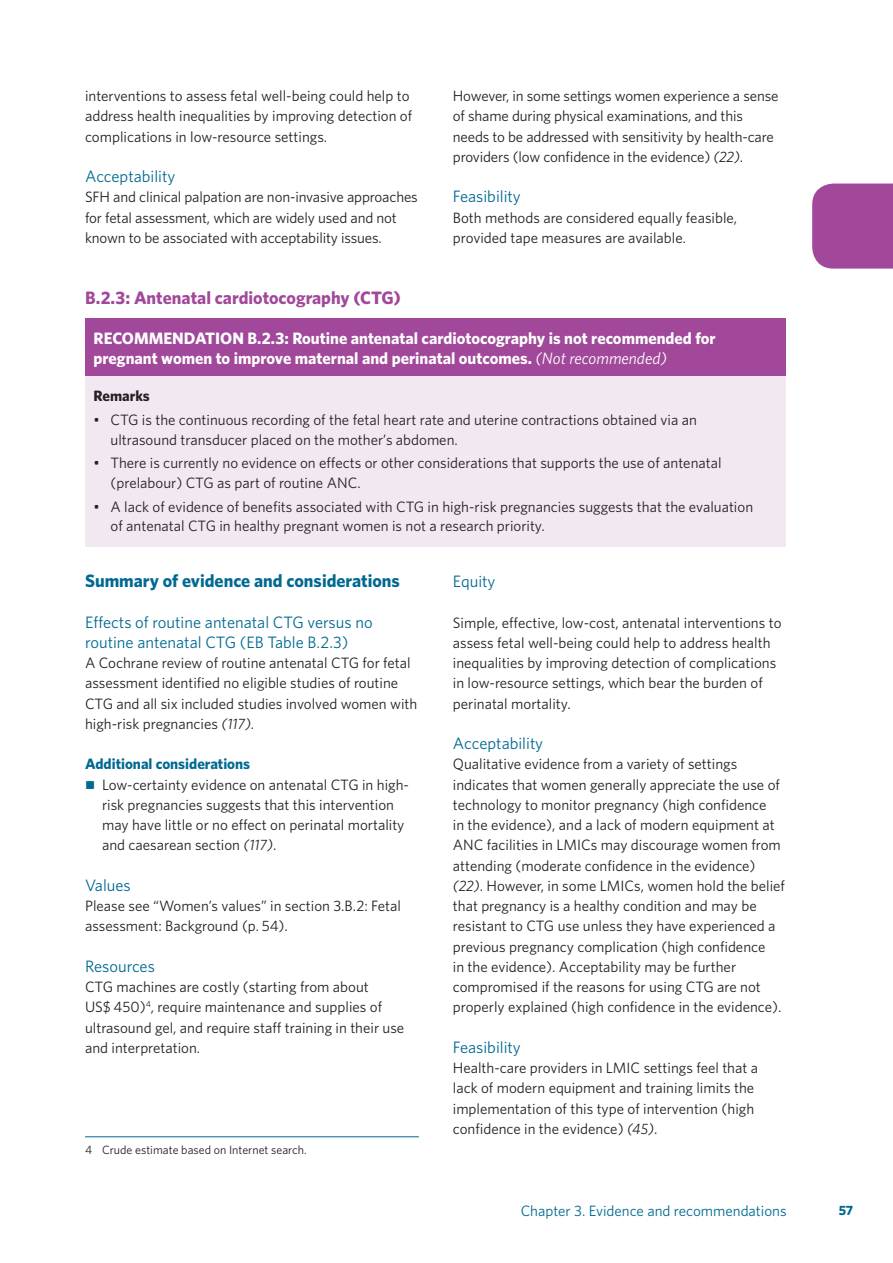
<style>
.page{position:relative;width:893px;height:1263px;background:#fff}
.page>*{position:absolute;margin:0;border:0;box-sizing:border-box;transform-origin:0 0}
.heading_level_2_abov{font:700 18px "Whitney";color:#a1489b}
.heading_level_2{font:700 18px "Whitney";color:#006991}
.heading_level_3{font:16.5px/20.2px "Whitney";color:#006991}
.recommendations_-_he{font:700 16.5px/19.8px "Whitney";color:#fff}
.body{font:15px/20.2px "Whitney";color:#231f20}
.t1{font:15px "Whitney";color:#006991}
.heading_level_4__int{font:700 15px "Whitney";color:#006991}
.table_body{font:700 15px "Whitney";color:#231f20}
.t2{font:700 13.5px "Whitney";color:#006991}
.footnote{font:12px "Whitney";color:#231f20}
.s1{font-style:italic}
.s2{font-weight:400;font-style:italic}
.s3{color:#006991}
</style>
<div class="page">
<div style="left:812px;top:184px;width:81px;height:85px;background:#a1489b"></div>
<div style="left:85px;top:318px;width:700px;height:59px;background:#a1489b"></div>
<div style="left:85px;top:377px;width:700px;height:170px;background:#f2e8f2"></div>
<hr style="left:85px;top:1136px;width:334px;height:1px;background:#006991">
<p class="body" style="left:85px;top:85px;width:329px">interventions to assess fetal well-being could help to address health inequalities by improving detection of complications in low-resource settings.</p>
<p class="heading_level_3" style="left:85px;top:166px;width:92px">Acceptability</p>
<p class="body" style="left:85px;top:187px;width:334px">SFH and clinical palpation are non-invasive approaches for fetal assessment, which are widely used and not known to be associated with acceptability issues.</p>
<p class="body" style="left:453px;top:85px;width:327px">However, in some settings women experience a sense of shame during physical examinations, and this needs to be addressed with sensitivity by health-care providers (low confidence in the evidence) <span class="s1">(22)</span>.</p>
<p class="heading_level_3" style="left:453px;top:186px;width:69px">Feasibility</p>
<p class="body" style="left:453px;top:207px;width:286px">Both methods are considered equally feasible, provided tape measures are available.</p>
<p class="heading_level_2_abov" style="left:85px;top:285px;width:317px">B.2.3: Antenatal cardiotocography (CTG)</p>
<p class="recommendations_-_he" style="left:94px;top:328px;width:624px">RECOMMENDATION B.2.3: Routine antenatal cardiotocography is not recommended for pregnant women to improve maternal and perinatal outcomes. <span class="s2">(Not recommended)</span></p>
<p class="table_body" style="left:94px;top:386px;width:58px">Remarks</p>
<p class="body" style="left:111px;top:410px;width:588px;line-height:19.5px;text-indent:-17px">• CTG is the continuous recording of the fetal heart rate and uterine contractions obtained via an ultrasound transducer placed on the mother’s abdomen.</p>
<p class="body" style="left:111px;top:453px;width:613px;line-height:19.5px;text-indent:-17px">• There is currently no evidence on effects or other considerations that supports the use of antenatal (prelabour) CTG as part of routine ANC.</p>
<p class="body" style="left:111px;top:496px;width:644px;line-height:19.5px;text-indent:-17px">• A lack of evidence of benefits associated with CTG in high-risk pregnancies suggests that the evaluation of antenatal CTG in healthy pregnant women is not a research priority.</p>
<p class="heading_level_2" style="left:85px;top:569px;width:316px">Summary of evidence and considerations</p>
<p class="heading_level_3" style="left:85px;top:611px;width:289px">Effects of routine antenatal CTG versus no routine antenatal CTG (EB Table B.2.3)</p>
<p class="body" style="left:85px;top:652px;width:334px">A Cochrane review of routine antenatal CTG for fetal assessment identified no eligible studies of routine CTG and all six included studies involved women with high-risk pregnancies <span class="s1">(117)</span>.</p>
<p class="heading_level_4__int" style="left:85px;top:754px;width:167px">Additional considerations</p>
<p class="body" style="left:102px;top:774px;width:308px;text-indent:-17px"><span class="s3">■</span> Low-certainty evidence on antenatal CTG in high&shy;risk pregnancies suggests that this intervention may have little or no effect on perinatal mortality and caesarean section <span class="s1">(117)</span>.</p>
<p class="heading_level_3" style="left:85px;top:875px;width:47px">Values</p>
<p class="body" style="left:85px;top:895px;width:317px">Please see “Women’s values” in section 3.B.2: Fetal assessment: Background (p. 54).</p>
<p class="heading_level_3" style="left:85px;top:956px;width:71px">Resources</p>
<p class="body" style="left:85px;top:976px;width:321px">CTG machines are costly (starting from about<br>US$ 450)<sup>4</sup>, require maintenance and supplies of ultrasound gel, and require staff training in their use and interpretation.</p>
<p class="footnote" style="left:85px;top:1142px;width:223px">4 Crude estimate based on Internet search.</p>
<p class="heading_level_3" style="left:453px;top:571px;width:44px">Equity</p>
<p class="body" style="left:453px;top:612px;width:330px">Simple, effective, low-cost, antenatal interventions to assess fetal well-being could help to address health inequalities by improving detection of complications in low-resource settings, which bear the burden of perinatal mortality.</p>
<p class="heading_level_3" style="left:453px;top:733px;width:92px">Acceptability</p>
<p class="body" style="left:453px;top:754px;width:334px">Qualitative evidence from a variety of settings indicates that women generally appreciate the use of technology to monitor pregnancy (high confidence<br>in the evidence), and a lack of modern equipment at ANC facilities in LMICs may discourage women from attending (moderate confidence in the evidence) <span class="s1">(22)</span>. However, in some LMICs, women hold the belief that pregnancy is a healthy condition and may be resistant to CTG use unless they have experienced a previous pregnancy complication (high confidence<br>in the evidence). Acceptability may be further compromised if the reasons for using CTG are not properly explained (high confidence in the evidence).</p>
<p class="heading_level_3" style="left:453px;top:1037px;width:69px">Feasibility</p>
<p class="body" style="left:453px;top:1057px;width:307px">Health-care providers in LMIC settings feel that a lack of modern equipment and training limits the implementation of this type of intervention (high confidence in the evidence) <span class="s1">(45)</span>.</p>
<p class="t1" style="left:521px;top:1200px;width:267px">Chapter 3. Evidence and recommendations</p>
<p class="t2" style="left:839px;top:1201px;width:16px">57</p>
</div>
